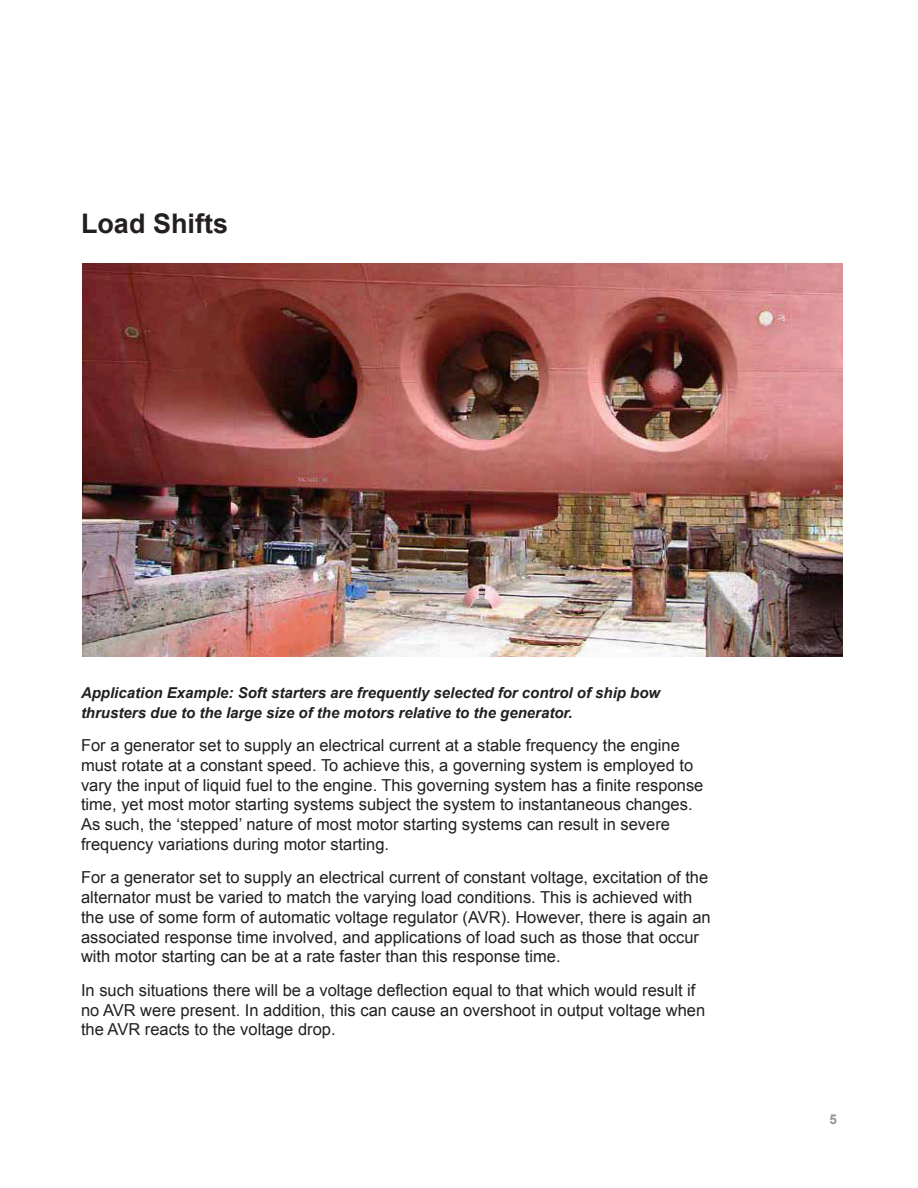
<style>
.page{position:relative;width:918px;height:1188px;background:#fff}
.page>*{position:absolute;margin:0;border:0;box-sizing:border-box;transform-origin:0 0}
.t1{font:700 27px "Arial";color:#231f20}
.t2{font:16.5px/19.8px "Arial";color:#231f20}
.t3{font:italic 700 15px/19.8px "Arial";color:#231f20}
.t4{font:700 13.5px "Arial";color:#939598}
</style>
<div class="page">
<img style="left:82px;top:263px;width:761px;height:394px">
<p class="t1" style="left:81px;top:206px;width:149px">Load Shifts</p>
<p class="t3" style="left:81px;top:683px;width:581px">Application Example: Soft starters are frequently selected for control of ship bow thrusters due to the large size of the motors relative to the generator.</p>
<p class="t2" style="left:81px;top:735px;width:624px">For a generator set to supply an electrical current at a stable frequency the engine must rotate at a constant speed. To achieve this, a governing system is employed to vary the input of liquid fuel to the engine. This governing system has a finite response time, yet most motor starting systems subject the system to instantaneous changes.<br>As such, the ‘stepped’ nature of most motor starting systems can result in severe frequency variations during motor starting.</p>
<p class="t2" style="left:81px;top:868px;width:631px">For a generator set to supply an electrical current of constant voltage, excitation of the alternator must be varied to match the varying load conditions. This is achieved with the use of some form of automatic voltage regulator (AVR). However, there is again an associated response time involved, and applications of load such as those that occur with motor starting can be at a rate faster than this response time.</p>
<p class="t2" style="left:81px;top:980px;width:626px">In such situations there will be a voltage deflection equal to that which would result if no AVR were present. In addition, this can cause an overshoot in output voltage when the AVR reacts to the voltage drop.</p>
<p class="t4" style="left:829px;top:1111px;width:9px">5</p>
</div>
